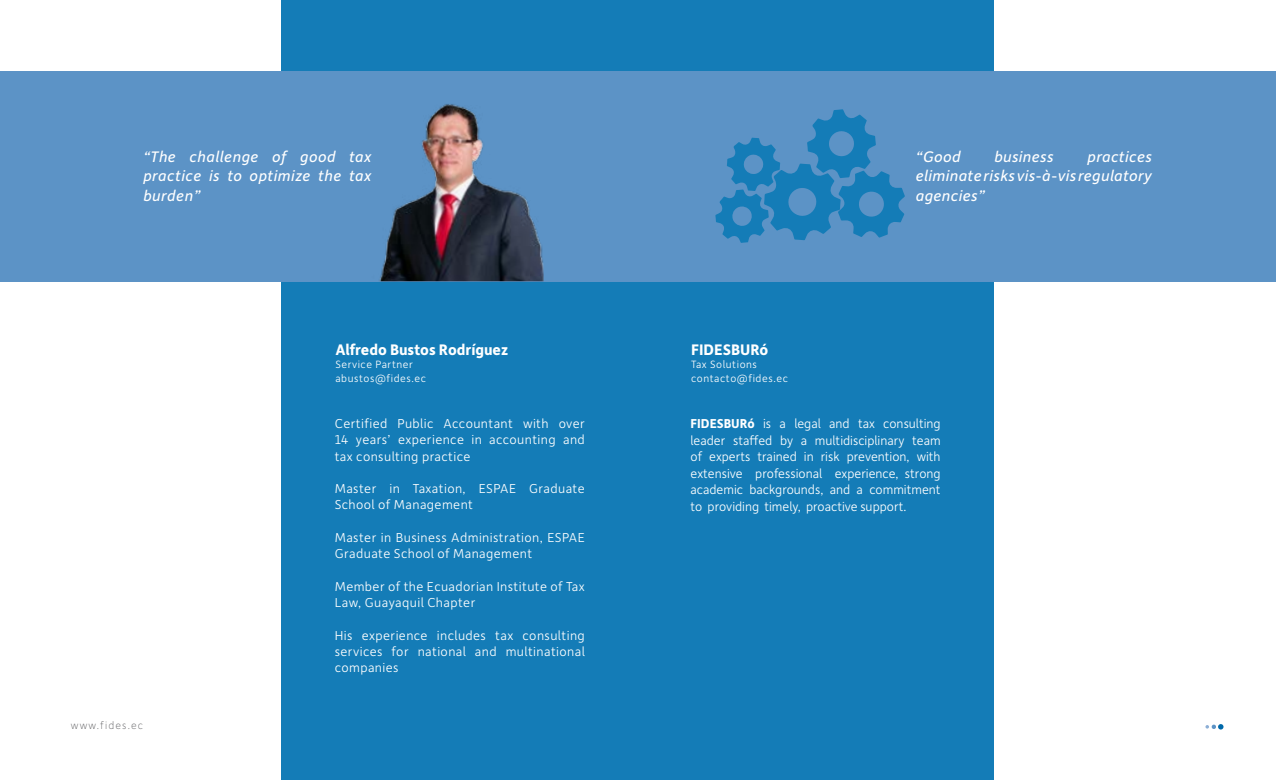
<style>
.page{position:relative;width:1276px;height:780px;background:#fff}
.page>*{position:absolute;margin:0;border:0;box-sizing:border-box;transform-origin:0 0}
.t1{font:italic 16.25px/19.5px "Depot New";letter-spacing:.02em;color:#fff;text-align:justify}
.t2{font:700 16.25px "Depot New";color:#fff}
.t3{font:300 13.75px/16.2px "Depot New";letter-spacing:.03em;color:#fff;text-align:justify}
.t4{font:300 11.25px/13.5px "Depot New";letter-spacing:.05em;color:#fff}
.t5{font:100 11.25px "Depot New";letter-spacing:.1em;color:#58585b}
.s1{font-weight:700}
</style>
<div class="page">
<svg style="left:1205px;top:724px;width:18px;height:5px"></svg>
<div style="left:282px;top:0;width:712px;height:780px;background:#147cb7"></div>
<div style="left:0;top:71px;width:1276px;height:210px;background:#5c93c6"></div>
<svg style="left:715px;top:109px;width:190px;height:134px"></svg>
<img style="left:379px;top:104px;width:164px;height:177px">
<p class="t1" style="left:143px;top:146px;width:230px">“The challenge of good tax practice is to optimize the tax burden”</p>
<p class="t5" style="left:71px;top:717px;width:74px">www.fides.ec</p>
<p class="t2" style="left:335px;top:339px;width:174px">Alfredo Bustos Rodríguez</p>
<p class="t4" style="left:335px;top:357px;width:92px">Service Partner abustos@fides.ec</p>
<p class="t3" style="left:335px;top:415px;width:252px">Certified Public Accountant with over 14 years’ experience in accounting and tax consulting practice</p>
<p class="t3" style="left:335px;top:480px;width:252px">Master in Taxation, ESPAE Graduate<br>School of Management</p>
<p class="t3" style="left:335px;top:528px;width:252px">Master in Business Administration, ESPAE<br>Graduate School of Management</p>
<p class="t3" style="left:335px;top:577px;width:251px">Member of the Ecuadorian Institute of Tax<br>Law, Guayaquil Chapter</p>
<p class="t3" style="left:335px;top:626px;width:251px">His experience includes tax consulting services for national and multinational companies</p>
<p class="t1" style="left:916px;top:146px;width:46px">“Good</p>
<p class="t1" style="left:994px;top:146px;width:61px">business</p>
<p class="t1" style="left:916px;top:146px;width:238px;text-indent:172px">practices eliminate risks vis-à-vis regulatory agencies”</p>
<p class="t2" style="left:691px;top:339px;width:79px">FIDESBURó</p>
<p class="t4" style="left:691px;top:357px;width:98px">Tax Solutions contacto@fides.ec</p>
<p class="t3" style="left:690px;top:414px;width:252px"><span class="s1">FIDESBURó</span> is a legal and tax consulting leader staffed by a multidisciplinary team of experts trained in risk prevention, with extensive professional experience, strong academic backgrounds, and a commitment to providing timely, proactive support.</p>
</div>
